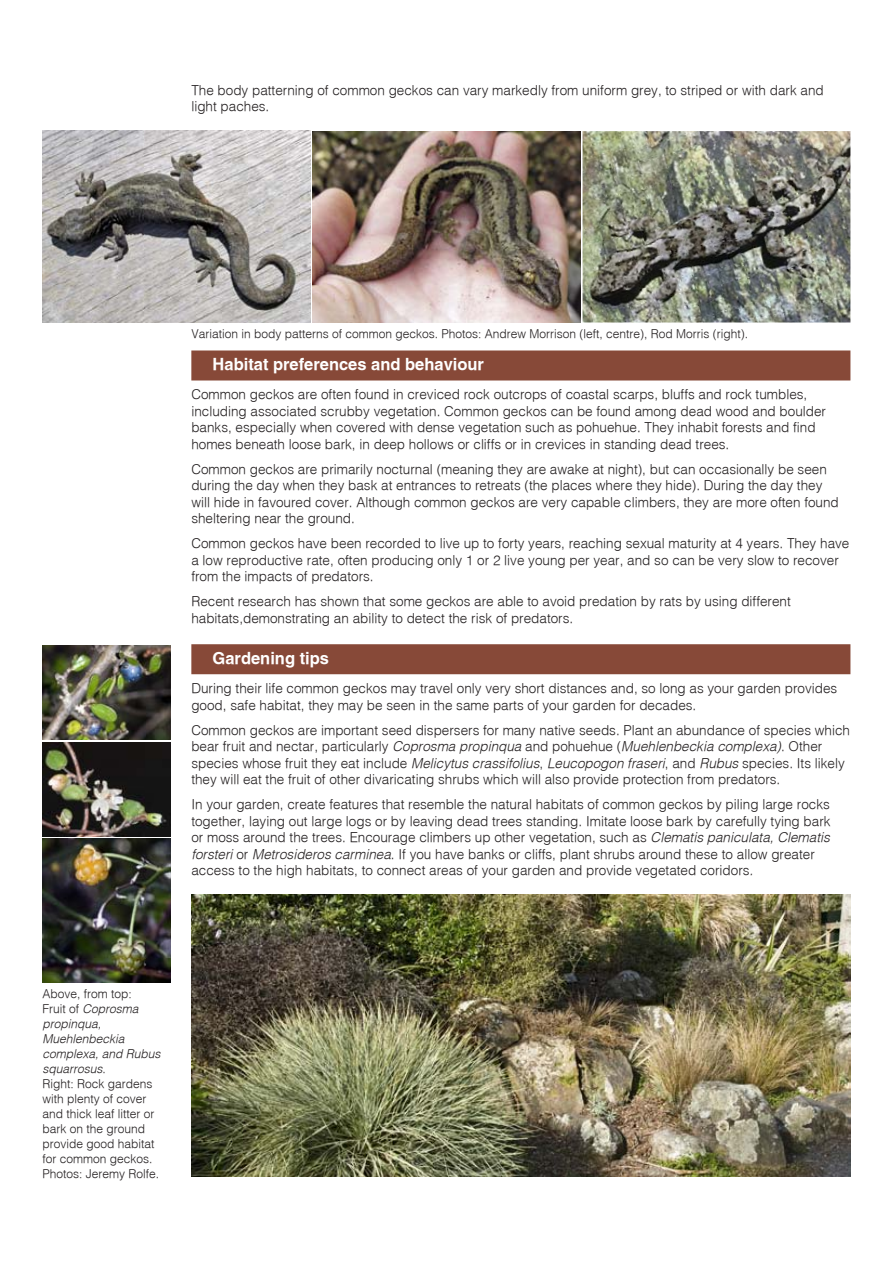
<style>
.page{position:relative;width:893px;height:1263px;background:#fff}
.page>*{position:absolute;margin:0;border:0;box-sizing:border-box;transform-origin:0 0}
.Cross-head_1{font:700 16.5px "Helvetica Maori";color:#fff}
.Body_text{font:300 13.5px/16.5px "Helvetica Maori";color:#231f20}
.t1{font:300 12px/15px "Helvetica Maori";color:#231f20}
.s1{font-style:italic}
</style>
<div class="page">
<div style="left:191px;top:350px;width:659px;height:30px;background:#874938"></div>
<div style="left:191px;top:644px;width:659px;height:30px;background:#874938"></div>
<img style="left:43px;top:131px;width:267px;height:191px">
<img style="left:313px;top:131px;width:267px;height:191px">
<img style="left:583px;top:131px;width:267px;height:191px">
<img style="left:191px;top:895px;width:659px;height:282px">
<img style="left:43px;top:645px;width:127px;height:95px">
<img style="left:43px;top:742px;width:127px;height:94px">
<img style="left:43px;top:839px;width:127px;height:144px">
<p class="Body_text" style="left:191px;top:81px;width:634px">The body patterning of common geckos can vary markedly from uniform grey, to striped or with dark and light paches.</p>
<p class="t1" style="left:191px;top:325px;width:558px">Variation in body patterns of common geckos. Photos: Andrew Morrison (left, centre), Rod Morris (right).</p>
<p class="Cross-head_1" style="left:213px;top:354px;width:273px">Habitat preferences and behaviour</p>
<p class="Body_text" style="left:191px;top:386px;width:636px">Common geckos are often found in creviced rock outcrops of coastal scarps, bluffs and rock tumbles, including associated scrubby vegetation. Common geckos can be found among dead wood and boulder banks, especially when covered with dense vegetation such as pohuehue. They inhabit forests and find homes beneath loose bark, in deep hollows or cliffs or in crevices in standing dead trees.</p>
<p class="Body_text" style="left:191px;top:460px;width:649px">Common geckos are primarily nocturnal (meaning they are awake at night), but can occasionally be seen during the day when they bask at entrances to retreats (the places where they hide). During the day they will hide in favoured cover. Although common geckos are very capable climbers, they are more often found sheltering near the ground.</p>
<p class="Body_text" style="left:191px;top:535px;width:660px">Common geckos have been recorded to live up to forty years, reaching sexual maturity at 4 years. They have a low reproductive rate, often producing only 1 or 2 live young per year, and so can be very slow to recover from the impacts of predators.</p>
<p class="Body_text" style="left:191px;top:593px;width:601px">Recent research has shown that some geckos are able to avoid predation by rats by using different habitats,demonstrating an ability to detect the risk of predators.</p>
<p class="Cross-head_1" style="left:213px;top:648px;width:118px">Gardening tips</p>
<p class="Body_text" style="left:191px;top:680px;width:647px">During their life common geckos may travel only very short distances and, so long as your garden provides good, safe habitat, they may be seen in the same parts of your garden for decades.</p>
<p class="Body_text" style="left:191px;top:721px;width:660px">Common geckos are important seed dispersers for many native seeds. Plant an abundance of species which bear fruit and nectar, particularly <span class="s1">Coprosma propinqua</span> and pohuehue (<span class="s1">Muehlenbeckia complexa)</span>. Other species whose fruit they eat include <span class="s1">Melicytus crassifolius</span>, <span class="s1">Leucopogon fraseri</span>, and <span class="s1">Rubus</span> species. Its likely they will eat the fruit of other divaricating shrubs which will also provide protection from predators.</p>
<p class="Body_text" style="left:191px;top:796px;width:641px">In your garden, create features that resemble the natural habitats of common geckos by piling large rocks together, laying out large logs or by leaving dead trees standing. Imitate loose bark by carefully tying bark or moss around the trees. Encourage climbers up other vegetation, such as <span class="s1">Clematis paniculata, Clematis forsteri</span> or <span class="s1">Metrosideros carminea</span>. If you have banks or cliffs, plant shrubs around these to allow greater access to the high habitats, to connect areas of your garden and provide vegetated coridors<span class="s1">.</span></p>
<p class="t1" style="left:43px;top:986px;width:120px">Above, from top:<br>Fruit of <span class="s1">Coprosma propinqua,<br>Muehlenbeckia complexa, and Rubus squarrosus</span>.<br>Right: Rock gardens with plenty of cover and thick leaf litter or bark on the ground provide good habitat for common geckos.<br>Photos: Jeremy Rolfe.</p>
</div>
